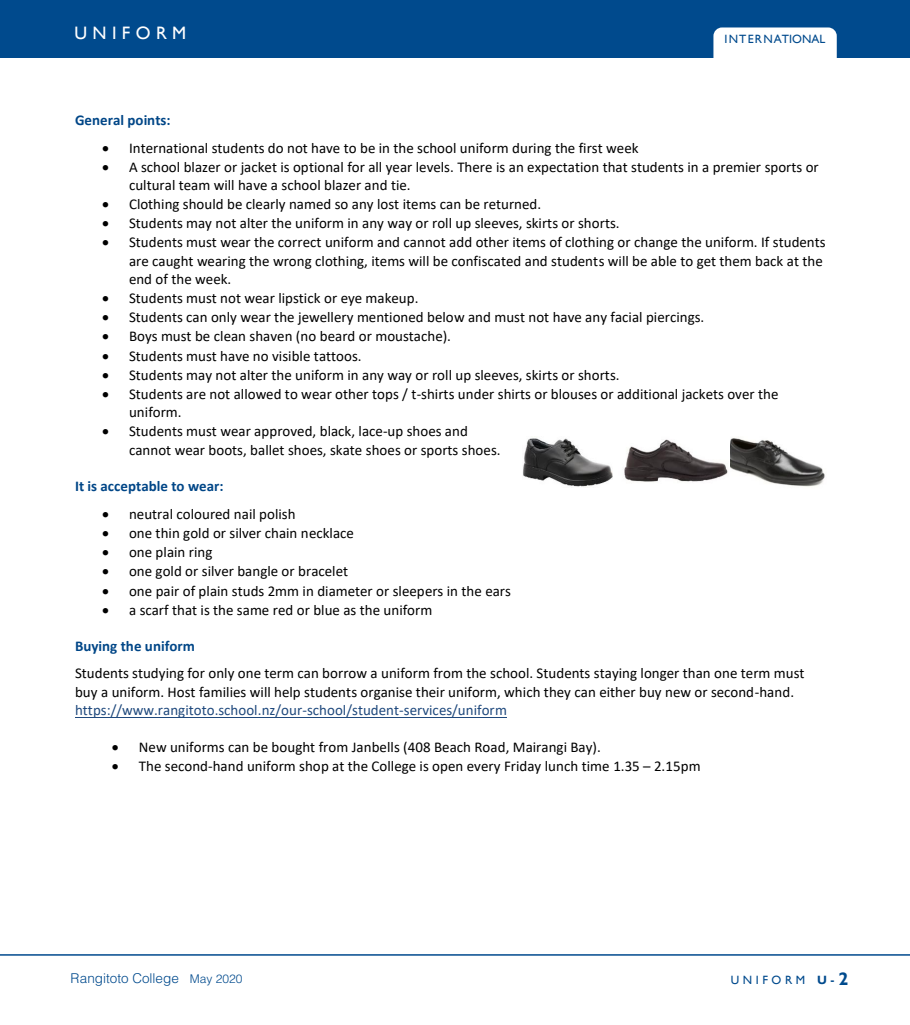
<style>
.page{position:relative;width:910px;height:1025px;background:#fff}
.page>*{position:absolute;margin:0;border:0;box-sizing:border-box;transform-origin:0 0}
.t1{font:18px "Gill Sans";letter-spacing:.3em;color:#fff}
.t2{font:15px/18.3px "Calibri";color:#000}
.t3{font:15px "Calibri";color:#1f497d}
.t4{font:700 15px "Calibri";letter-spacing:.005em;color:#004687}
.t5{font:300 13.5px "Helvetica LT Std";color:#004a8d}
.t6{font:12px "Gill Sans";letter-spacing:.05em;color:#004a8d}
.t7{font:12px "Gill Sans";letter-spacing:.3em;color:#004a8d}
.s1{font-size:12px}
.s2{font-weight:700}
.s3{font-weight:700;font-size:18px}
</style>
<div class="page">
<div style="left:0;top:0;width:910px;height:58px;background:#004a8d"></div>
<div style="left:713px;top:27px;width:124px;height:40px;background:#fff;border-radius:9px"></div>
<hr style="left:0;top:954px;width:910px;height:1px;background:#004a8d">
<hr style="left:75px;top:716px;width:432px;height:1px;background:#1f497d">
<img style="left:730px;top:438px;width:95px;height:49px">
<img style="left:523px;top:438px;width:90px;height:49px">
<img style="left:624px;top:439px;width:104px;height:43px">
<p class="t1" style="left:75px;top:22px;width:113px">UNIFORM</p>
<p class="t6" style="left:724px;top:32px;width:102px">INTERNATIONAL</p>
<p class="t4" style="left:75px;top:109px;width:97px">General points:</p>
<p class="t2" style="left:102px;top:138px;width:538px">• International students do not have to be in the school uniform during the first week</p>
<p class="t2" style="left:129px;top:157px;width:691px;text-indent:-27px">• A school blazer or jacket is optional for all year levels. There is an expectation that students in a premier sports or cultural team will have a school blazer and tie.</p>
<p class="t2" style="left:102px;top:195px;width:441px">• Clothing should be clearly named so any lost items can be returned.</p>
<p class="t2" style="left:102px;top:214px;width:519px">• Students may not alter the uniform in any way or roll up sleeves, skirts or shorts.</p>
<p class="t2" style="left:129px;top:233px;width:698px;text-indent:-27px">• Students must wear the correct uniform and cannot add other items of clothing or change the uniform. If students are caught wearing the wrong clothing, items will be confiscated and students will be able to get them back at the end of the week.</p>
<p class="t2" style="left:102px;top:289px;width:318px">• Students must not wear lipstick or eye makeup.</p>
<p class="t2" style="left:102px;top:308px;width:604px">• Students can only wear the jewellery mentioned below and must not have any facial piercings.</p>
<p class="t2" style="left:102px;top:327px;width:350px">• Boys must be clean shaven (no beard or moustache).</p>
<p class="t2" style="left:102px;top:346px;width:261px">• Students must have no visible tattoos.</p>
<p class="t2" style="left:102px;top:365px;width:519px">• Students may not alter the uniform in any way or roll up sleeves, skirts or shorts.</p>
<p class="t2" style="left:129px;top:384px;width:651px;text-indent:-27px">• Students are not allowed to wear other tops / t-shirts under shirts or blouses or additional jackets over the uniform.</p>
<p class="t2" style="left:129px;top:422px;width:373px;text-indent:-27px">• Students must wear approved, black, lace-up shoes and cannot wear boots, ballet shoes, skate shoes or sports shoes.</p>
<p class="t4" style="left:75px;top:475px;width:150px">It is acceptable to wear:</p>
<p class="t2" style="left:102px;top:504px;width:195px">• neutral coloured nail polish</p>
<p class="t2" style="left:102px;top:523px;width:253px">• one thin gold or silver chain necklace</p>
<p class="t2" style="left:102px;top:543px;width:112px">• one plain ring</p>
<p class="t2" style="left:102px;top:562px;width:248px">• one gold or silver bangle or bracelet</p>
<p class="t2" style="left:102px;top:581px;width:410px">• one pair of plain studs 2mm in diameter or sleepers in the ears</p>
<p class="t2" style="left:102px;top:600px;width:332px">• a scarf that is the same red or blue as the uniform</p>
<p class="t4" style="left:75px;top:635px;width:121px">Buying the uniform</p>
<p class="t2" style="left:75px;top:664px;width:731px">Students studying for only one term can borrow a uniform from the school. Students staying longer than one term must buy a uniform. Host families will help students organise their uniform, which they can either buy new or second-hand.</p>
<p class="t3" style="left:75px;top:699px;width:433px">https://www.rangitoto.school.nz/our-school/student-services/uniform</p>
<p class="t2" style="left:112px;top:738px;width:490px">• New uniforms can be bought from Janbells (408 Beach Road, Mairangi Bay).</p>
<p class="t2" style="left:112px;top:757px;width:590px">• The second-hand uniform shop at the College is open every Friday lunch time 1.35 – 2.15pm</p>
<p class="t5" style="left:71px;top:970px;width:174px">Rangitoto College <span class="s1">May 2020</span></p>
<p class="t7" style="left:731px;top:973px;width:119px">UNIFORM <span class="s2">U-</span><span class="s3">2</span></p>
</div>
